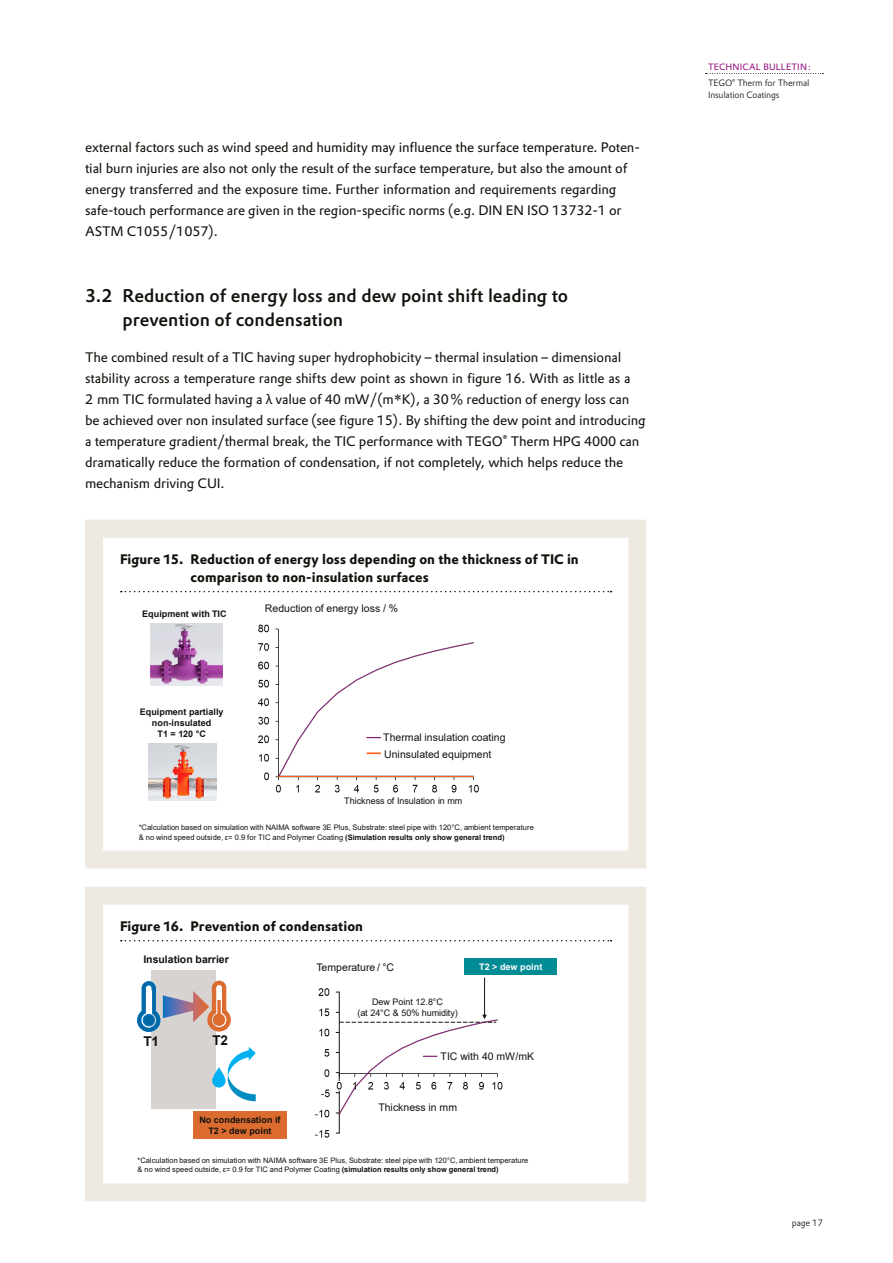
<style>
.page{position:relative;width:893px;height:1263px;background:#fff}
.page>*{position:absolute;margin:0;border:0;box-sizing:border-box;transform-origin:0 0}
.t1{font:500 18px/24px "Evonik Prokyon";color:#12120d}
.t2{font:13.5px/21px "Evonik Prokyon";letter-spacing:-.01em;color:#12120d}
.t3{font:700 13.5px/18px "Evonik Prokyon";letter-spacing:.005em;color:#12120d}
.t4{font:700 13.5px "Arial";color:#12120d}
.t5{font:10.5px/15.6px "Arial";color:#12120d}
.t6{font:700 10.5px "Arial";color:#12120d}
.t7{font:700 9.15px/10.9px "Arial";letter-spacing:.005em;color:#12120d;text-align:center}
.t8{font:700 9px/10.8px "Arial";letter-spacing:.005em;color:#12120d;text-align:center}
.t9{font:300 9px/16.5px "Evonik Prokyon";letter-spacing:-.015em;color:#12120d}
.t10{font:9px/10.8px "Arial";letter-spacing:-.005em;color:#12120d;text-align:center}
.t11{font:700 9px "Arial";letter-spacing:.005em;color:#fff}
.t12{font:7.65px/9.1px "Arial";letter-spacing:.005em;color:#12120d}
.t13{font:7.5px/9px "Arial";letter-spacing:.005em;color:#12120d}
.s1{font-weight:700}
.s2{font-weight:400;color:#94107f}
</style>
<div class="page">
<svg style="left:705px;top:73px;width:118px;height:1px"></svg>
<svg style="left:121px;top:591px;width:491px;height:1px"></svg>
<div style="left:85px;top:520px;width:561px;height:348px;border:18px solid #eeeae1"></div>
<svg style="left:121px;top:940px;width:491px;height:1px"></svg>
<div style="left:85px;top:887px;width:561px;height:314px;border:18px solid #eeeae1"></div>
<img style="left:151px;top:623px;width:72px;height:62px">
<img style="left:148px;top:743px;width:69px;height:57px">
<img style="left:257px;top:624px;width:222px;height:169px">
<div style="left:383px;top:731px;width:132px;height:13px;background:#fff"></div>
<div style="left:464px;top:959px;width:93px;height:16px;background:#008c95"></div>
<hr style="left:484px;top:978px;width:1px;height:37px;background:#12120d">
<div style="left:151px;top:970px;width:65px;height:138px;background:#d6d3d0"></div>
<svg style="left:227px;top:1047px;width:29px;height:54px"></svg>
<svg style="left:212px;top:1067px;width:14px;height:20px"></svg>
<div style="left:193px;top:1111px;width:94px;height:28px;background:#dc6b2f"></div>
<svg style="left:137px;top:980px;width:94px;height:52px"></svg>
<img style="left:314px;top:985px;width:189px;height:153px">
<div style="left:440px;top:1050px;width:102px;height:13px;background:#fff"></div>
<p class="t2" style="left:85px;top:135px;width:556px">external factors such as wind speed and humidity may influence the surface temperature. Poten&shy;tial burn injuries are also not only the result of the surface temperature, but also the amount of energy transferred and the exposure time. Further information and requirements regarding safe-touch performance are given in the region-specific norms (e.g. DIN EN ISO 13732-1 or ASTM C1055/1057).</p>
<h1 class="t1" style="left:122px;top:282px;width:447px;text-indent:-37px">3.2 Reduction of energy loss and dew point shift leading to prevention of condensation</h1>
<p class="t2" style="left:85px;top:345px;width:562px">The combined result of a TIC having super hydrophobicity – thermal insulation – dimensional stability across a temperature range shifts dew point as shown in figure 16. With as little as a<br>2 mm TIC formulated having a λ value of 40 mW/(m*K), a 30% reduction of energy loss can be achieved over non insulated surface (see figure 15). By shifting the dew point and introducing a temperature gradient/thermal break, the TIC performance with TEGO<sup>®</sup> Therm HPG 4000 can dramatically reduce the formation of condensation, if not completely, which helps reduce the mechanism driving CUI.</p>
<p class="t3" style="left:191px;top:549px;width:390px;text-indent:-70px">Figure 15. Reduction of energy loss depending on the thickness of TIC in comparison to non-insulation surfaces</p>
<p class="t8" style="left:142px;top:608px;width:86px">Equipment with TIC</p>
<p class="t7" style="left:144px;top:706px;width:61px">non-insulated<br>T1 = 120 °C</p>
<p class="t8" style="left:140px;top:707px;width:85px">Equipment partially non-insulated<br>T1 = 120 °C</p>
<p class="t5" style="left:265px;top:600px;width:135px">Reduction of energy loss / %</p>
<p class="t5" style="left:383px;top:730px;width:124px">Thermal insulation coating</p>
<p class="t5" style="left:384px;top:730px;width:119px;text-indent:6px">EGO Therm- based TIC<br>Uninsulated equipment</p>
<p class="t10" style="left:344px;top:795px;width:120px">Thickness of Insulation in mm</p>
<p class="t12" style="left:139px;top:823px;width:397px">*Calculation based on simulation with NAIMA software 3E Plus, Substrate: steel pipe with 120°C, ambient temperature &amp; no wind speed outside, ε= 0.9 for TIC and Polymer Coating <span class="s1">(Simulation results only show general trend)</span></p>
<p class="t13" style="left:146px;top:833px;width:392px">*Calculation based on simulation with NAIMA software 3E Plus, Substrate: steel pipe with 120°C, ambient temperature</p>
<p class="t3" style="left:120px;top:916px;width:245px">Figure 16. Prevention of condensation</p>
<p class="t6" style="left:143px;top:952px;width:87px">Insulation barrier</p>
<p class="t4" style="left:143px;top:1031px;width:17px">T1</p>
<p class="t4" style="left:212px;top:1030px;width:17px">T2</p>
<p class="t5" style="left:316px;top:960px;width:79px">Temperature / °C</p>
<p class="t10" style="left:357px;top:996px;width:102px">Dew Point 12.8°C<br>(at 24°C &amp; 50% humidity)</p>
<p class="t11" style="left:479px;top:961px;width:65px">T2 &gt; dew point</p>
<p class="t5" style="left:441px;top:1048px;width:95px">TIC with 40 mW/mK</p>
<p class="t5" style="left:530px;top:1049px;width:9px">K</p>
<p class="t8" style="left:199px;top:1114px;width:83px">No condensation if<br>T2 &gt; dew point</p>
<p class="t5" style="left:378px;top:1099px;width:80px">Thickness in mm</p>
<p class="t13" style="left:138px;top:1156px;width:392px">*Calculation based on simulation with NAIMA software 3E Plus, Substrate: steel pipe with 120°C, ambient temperature &amp; no wind speed outside, ε= 0.9 for TIC and Polymer Coating <span class="s1">(simulation results only show general trend)</span></p>
<p class="t9" style="left:708px;top:58px;width:104px"><span class="s2">TECHNICAL BULLETIN:<br></span>TEGO<sup>®</sup> Therm for Thermal</p>
<p class="t9" style="left:708px;top:86px;width:73px">Insulation Coatings</p>
<p class="t9" style="left:792px;top:1214px;width:32px">page 17</p>
</div>
